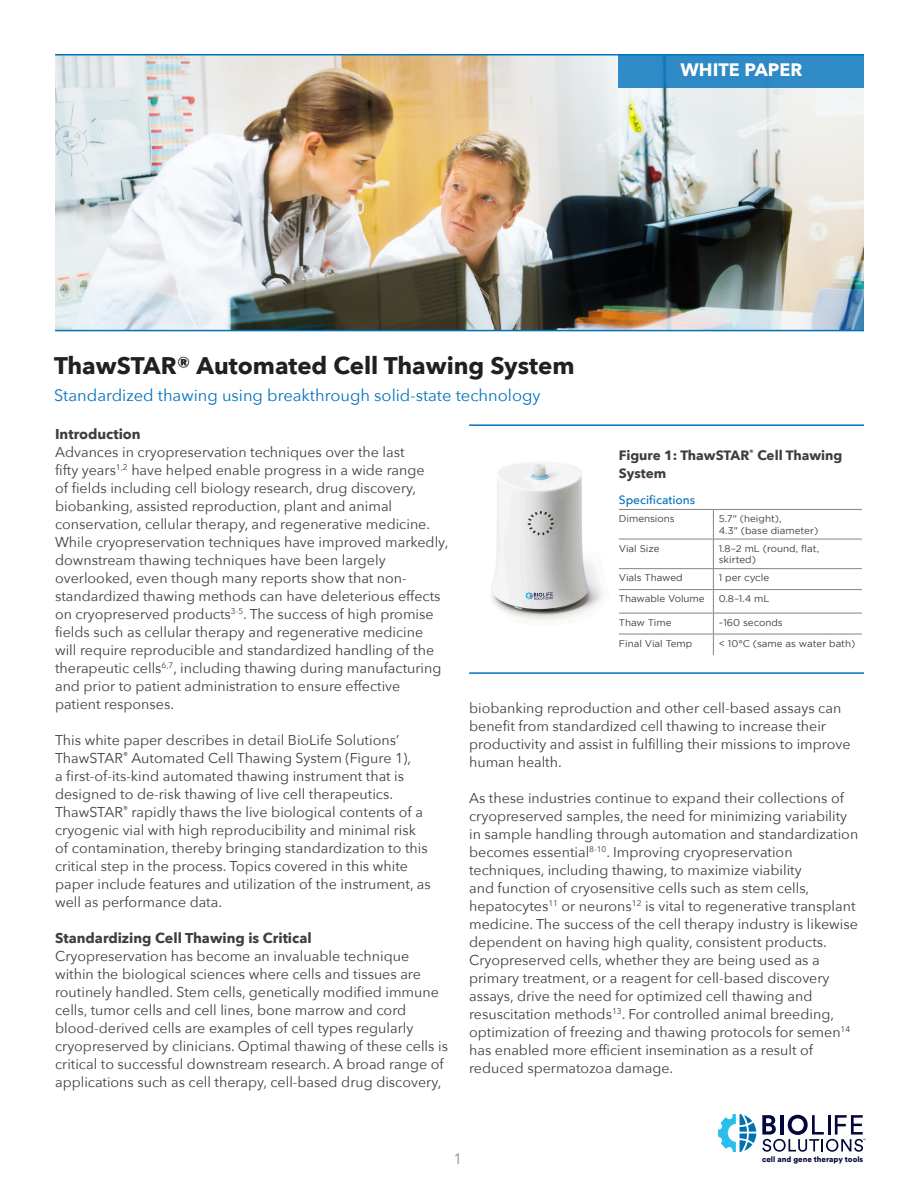
<style>
.page{position:relative;width:918px;height:1188px;background:#fff}
.page>*{position:absolute;margin:0;border:0;box-sizing:border-box;transform-origin:0 0}
.Black_Header_Large{font:700 24px "Avenir Next";color:#231f20}
.bullet_points{font:700 18px "Avenir Next";color:#fff}
.Subhead{font:16.5px "Avenir Next";color:#0072bc}
.t1{font:15px "Avenir Next";color:#8b8d90}
.Paragraph_Text{font:14.25px/18px "Avenir Next";color:#3e3e3f}
.Paragraph_Text-2{font:700 14.25px "Avenir Next";color:#3e3e3f}
.Paragraph_Text-3{font:700 13.5px/18px "Avenir Next";color:#3e3e3f}
.Header_Table_Bold{font:500 12px "Avenir Next";color:#0072bc}
.Table_Text{font:9.75px/11.7px "Gotham";color:#3e3e3f}
.t2{font:900 7.95px "Circular Std";color:#02063d}
.t3{font:3.15px "Circular Std";color:#02063d}
</style>
<div class="page">
<img style="left:55px;top:56px;width:809px;height:274px">
<hr style="left:55px;top:54px;width:809px;height:2px;background:#0072bc">
<hr style="left:55px;top:330px;width:809px;height:1px;background:#0072bc">
<img style="left:491px;top:462px;width:112px;height:159px">
<hr style="left:469px;top:424px;width:395px;height:2px;background:#0072bc">
<hr style="left:469px;top:672px;width:395px;height:2px;background:#0072bc">
<div style="left:619px;top:54px;width:245px;height:33px;background:#2f8bc6"></div>
<hr style="left:619px;top:539px;width:94px;height:1px;background:#7d868d">
<hr style="left:713px;top:539px;width:149px;height:1px;background:#7d868d">
<hr style="left:619px;top:568px;width:94px;height:1px;background:#7d868d">
<hr style="left:713px;top:568px;width:149px;height:1px;background:#7d868d">
<hr style="left:619px;top:589px;width:94px;height:1px;background:#7d868d">
<hr style="left:713px;top:589px;width:149px;height:1px;background:#7d868d">
<hr style="left:619px;top:613px;width:94px;height:1px;background:#7d868d">
<hr style="left:713px;top:613px;width:149px;height:1px;background:#7d868d">
<hr style="left:619px;top:634px;width:94px;height:1px;background:#7d868d">
<hr style="left:713px;top:634px;width:149px;height:1px;background:#7d868d">
<svg style="left:713px;top:510px;width:1px;height:145px"></svg>
<hr style="left:619px;top:509px;width:94px;height:1px;background:#808285">
<hr style="left:713px;top:509px;width:149px;height:1px;background:#808285">
<svg style="left:762px;top:1115px;width:101px;height:37px"></svg>
<svg style="left:718px;top:1114px;width:38px;height:38px"></svg>
<p class="bullet_points" style="left:681px;top:55px;width:123px">WHITE PAPER</p>
<p class="Black_Header_Large" style="left:54px;top:345px;width:522px">ThawSTAR® Automated Cell Thawing System</p>
<p class="Subhead" style="left:54px;top:381px;width:488px">Standardized thawing using breakthrough solid-state technology</p>
<p class="Paragraph_Text-2" style="left:55px;top:421px;width:87px">Introduction</p>
<p class="Paragraph_Text" style="left:55px;top:442px;width:395px">Advances in cryopreservation techniques over the last<br>fifty years<sup>1,2</sup> have helped enable progress in a wide range<br>of fields including cell biology research, drug discovery, biobanking, assisted reproduction, plant and animal conservation, cellular therapy, and regenerative medicine.<br>While cryopreservation techniques have improved markedly, downstream thawing techniques have been largely overlooked, even though many reports show that non&shy;standardized thawing methods can have deleterious effects on cryopreserved products<sup>3-5</sup>. The success of high promise fields such as cellular therapy and regenerative medicine<br>will require reproducible and standardized handling of the therapeutic cells<sup>6,7</sup>, including thawing during manufacturing and prior to patient administration to ensure effective patient responses.</p>
<p class="Paragraph_Text" style="left:55px;top:730px;width:377px">This white paper describes in detail BioLife Solutions’ ThawSTAR<sup>®</sup> Automated Cell Thawing System (Figure 1),<br>a first-of-its-kind automated thawing instrument that is designed to de-risk thawing of live cell therapeutics.<br>ThawSTAR<sup>®</sup> rapidly thaws the live biological contents of a cryogenic vial with high reproducibility and minimal risk of contamination, thereby bringing standardization to this critical step in the process. Topics covered in this white paper include features and utilization of the instrument, as well as performance data.</p>
<p class="Paragraph_Text-2" style="left:55px;top:925px;width:258px">Standardizing Cell Thawing is Critical</p>
<p class="Paragraph_Text" style="left:55px;top:946px;width:394px">Cryopreservation has become an invaluable technique within the biological sciences where cells and tissues are routinely handled. Stem cells, genetically modified immune cells, tumor cells and cell lines, bone marrow and cord blood-derived cells are examples of cell types regularly cryopreserved by clinicians. Optimal thawing of these cells is critical to successful downstream research. A broad range of applications such as cell therapy, cell-based drug discovery,</p>
<p class="Paragraph_Text-3" style="left:619px;top:446px;width:225px">Figure 1: ThawSTAR<sup>®</sup> Cell Thawing<br>System</p>
<p class="Header_Table_Bold" style="left:619px;top:490px;width:78px">Specifications</p>
<p class="Table_Text" style="left:619px;top:512px;width:57px">Dimensions</p>
<p class="Table_Text" style="left:719px;top:512px;width:64px">5.7" (height),</p>
<p class="Table_Text" style="left:719px;top:524px;width:101px">4.3" (base diameter)</p>
<p class="Table_Text" style="left:619px;top:542px;width:42px">Vial Size</p>
<p class="Table_Text" style="left:719px;top:542px;width:102px">1.8–2 mL (round, flat, skirted)</p>
<p class="Table_Text" style="left:619px;top:572px;width:65px">Vials Thawed</p>
<p class="Table_Text" style="left:719px;top:572px;width:52px">1 per cycle</p>
<p class="Table_Text" style="left:619px;top:593px;width:87px">Thawable Volume</p>
<p class="Table_Text" style="left:719px;top:593px;width:52px">0.8–1.4 mL</p>
<p class="Table_Text" style="left:619px;top:616px;width:54px">Thaw Time</p>
<p class="Table_Text" style="left:719px;top:616px;width:65px">~160 seconds</p>
<p class="Table_Text" style="left:619px;top:637px;width:75px">Final Vial Temp</p>
<p class="Table_Text" style="left:719px;top:637px;width:138px">&lt; 10°C (same as water bath)</p>
<p class="Paragraph_Text" style="left:469px;top:698px;width:383px">biobanking reproduction and other cell-based assays can benefit from standardized cell thawing to increase their productivity and assist in fulfilling their missions to improve human health.</p>
<p class="Paragraph_Text" style="left:469px;top:788px;width:391px">As these industries continue to expand their collections of cryopreserved samples, the need for minimizing variability in sample handling through automation and standardization becomes essential<sup>8-10</sup>. Improving cryopreservation techniques, including thawing, to maximize viability<br>and function of cryosensitive cells such as stem cells, hepatocytes<sup>11</sup> or neurons<sup>12</sup> is vital to regenerative transplant medicine. The success of the cell therapy industry is likewise dependent on having high quality, consistent products.<br>Cryopreserved cells, whether they are being used as a primary treatment, or a reagent for cell-based discovery assays, drive the need for optimized cell thawing and resuscitation methods<sup>13</sup>. For controlled animal breeding, optimization of freezing and thawing protocols for semen<sup>14 </sup>has enabled more efficient insemination as a result of reduced spermatozoa damage.</p>
<p class="t1" style="left:453px;top:1146px;width:10px">1</p>
<p class="t3" style="left:863px;top:1138px;width:4px">™</p>
<p class="t2" style="left:762px;top:1154px;width:103px">cell and gene therapy tools</p>
</div>
